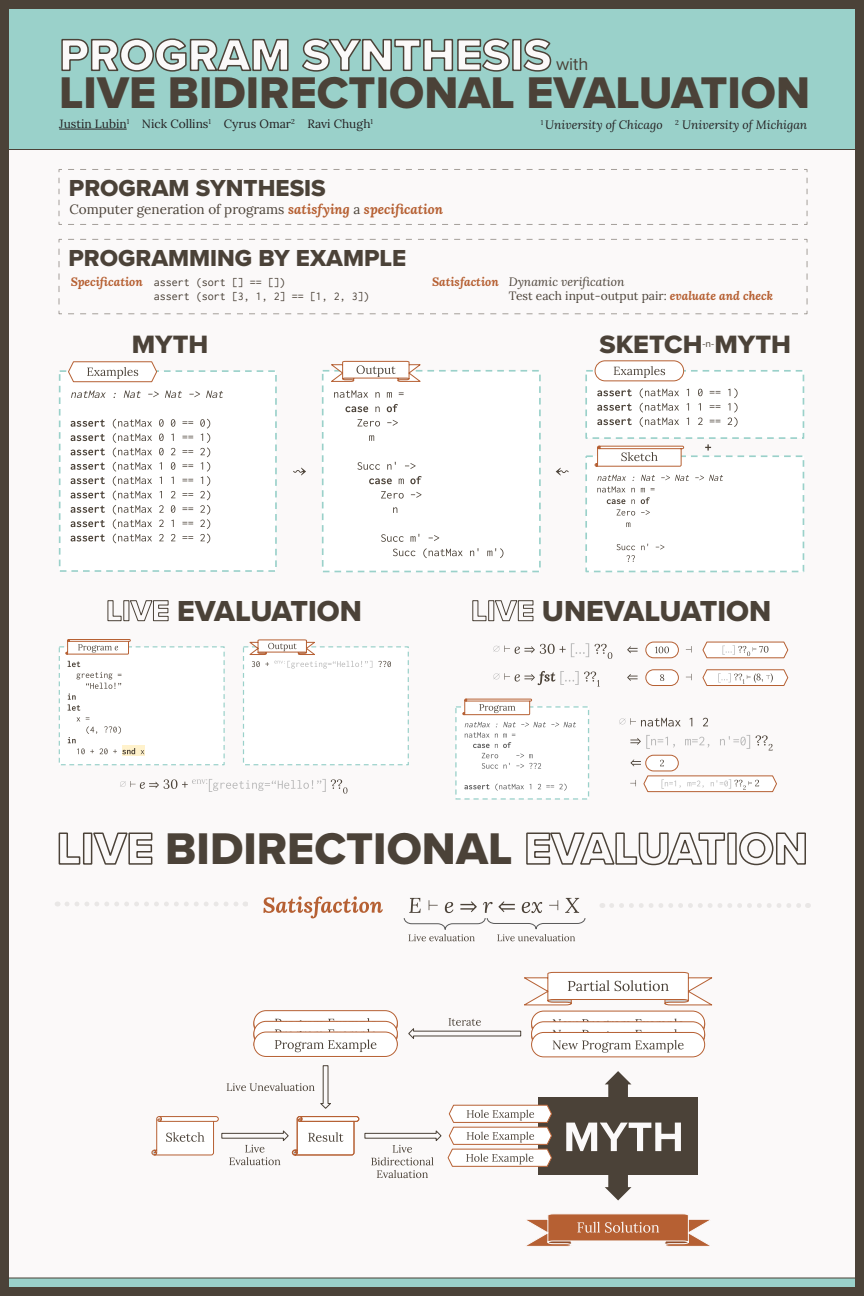
<style>
.page{position:relative;width:864px;height:1296px;background:#fbf9f9}
.page>*{position:absolute;margin:0;border:0;box-sizing:border-box;transform-origin:0 0}
.t1{font:46px "Proxima Nova Extrabld";color:#4b4238}
.t2{font:46px "Proxima Nova Extrabld";color:#fbf9f9}
.t3{font:30px "Proxima Nova Extrabld";color:#4b4238}
.t4{font:26px "Proxima Nova Extrabld";color:#4b4238}
.t5{font:24px "Proxima Nova Extrabld";color:#4b4238}
.t6{font:18px "Proxima Nova";color:#4b4238}
.t7{font:13.5px "Lora";color:#4b4238}
.t8{font:12px "Inconsolata";color:#4b4238}
.t9{font:12px "Lora";color:#231f20}
.t10{font:italic 12px "Lora";color:#231f20}
.t11{font:12px "Lora";color:#4b4238}
.t12{font:italic 700 12px "Lora";color:#b66033}
.t13{font:italic 12px "Lora";color:#4b4238}
.t14{font:9.9px "Proxima Nova";color:#4b4238}
.s1{font-weight:700;font-style:italic;color:#b66033}
</style>
<div class="page">
<svg style="left:68px;top:314px;width:730px;height:1px"></svg>
<svg style="left:58px;top:239px;width:750px;height:75px"></svg>
<svg style="left:58px;top:169px;width:750px;height:56px"></svg>
<div style="left:10px;top:10px;width:844px;height:140px;background:#9ad1ca"></div>
<svg style="left:10px;top:1278px;width:844px;height:8px;background:#95c8c0"></svg>
<svg style="left:61px;top:38px;width:228px;height:34px;background:#88b0a9"></svg>
<svg style="left:301px;top:38px;width:210px;height:34px;background:#88b1a9"></svg>
<div style="left:512px;top:39px;width:10px;height:32px;border:2px solid #4b4238"></div>
<svg style="left:522px;top:38px;width:30px;height:34px"></svg>
<hr style="left:59px;top:129px;width:68px;height:1px;background:#231f20">
<svg style="left:263px;top:896px;width:120px;height:22px"></svg>
<svg style="left:408px;top:941px;width:67px;height:1px"></svg>
<svg style="left:497px;top:941px;width:78px;height:1px"></svg>
<svg style="left:403px;top:898px;width:183px;height:43px"></svg>
<div style="left:60px;top:371px;width:216px;height:200px;background:#fff"></div>
<div style="left:59px;top:370px;width:218px;height:202px;border:2px dashed #9ad1ca"></div>
<svg style="left:71px;top:391px;width:152px;height:7px"></svg>
<svg style="left:71px;top:420px;width:34px;height:7px"></svg>
<svg style="left:71px;top:434px;width:34px;height:7px"></svg>
<svg style="left:71px;top:448px;width:34px;height:7px"></svg>
<svg style="left:71px;top:463px;width:34px;height:7px"></svg>
<svg style="left:71px;top:477px;width:34px;height:7px"></svg>
<svg style="left:71px;top:491px;width:34px;height:7px"></svg>
<svg style="left:71px;top:506px;width:34px;height:7px"></svg>
<svg style="left:71px;top:520px;width:34px;height:7px"></svg>
<svg style="left:71px;top:534px;width:34px;height:8px"></svg>
<svg style="left:113px;top:419px;width:97px;height:124px"></svg>
<svg style="left:68px;top:361px;width:89px;height:21px"></svg>
<svg style="left:293px;top:468px;width:13px;height:7px"></svg>
<div style="left:323px;top:371px;width:217px;height:201px;background:#fff"></div>
<div style="left:322px;top:370px;width:219px;height:202px;border:2px dashed #9ad1ca"></div>
<svg style="left:334px;top:390px;width:70px;height:8px"></svg>
<svg style="left:345px;top:406px;width:23px;height:6px"></svg>
<svg style="left:375px;top:406px;width:5px;height:6px"></svg>
<svg style="left:387px;top:404px;width:11px;height:8px"></svg>
<svg style="left:357px;top:419px;width:41px;height:8px"></svg>
<svg style="left:369px;top:435px;width:5px;height:6px"></svg>
<svg style="left:357px;top:462px;width:59px;height:8px"></svg>
<svg style="left:369px;top:478px;width:23px;height:6px"></svg>
<svg style="left:399px;top:479px;width:5px;height:5px"></svg>
<svg style="left:410px;top:476px;width:12px;height:8px"></svg>
<svg style="left:381px;top:491px;width:40px;height:8px"></svg>
<svg style="left:393px;top:507px;width:4px;height:6px"></svg>
<svg style="left:381px;top:534px;width:58px;height:8px"></svg>
<svg style="left:393px;top:548px;width:110px;height:10px"></svg>
<svg style="left:330px;top:361px;width:92px;height:21px"></svg>
<svg style="left:107px;top:600px;width:15px;height:22px"></svg>
<div style="left:123px;top:600px;width:6px;height:21px;border:1px solid #4b4238"></div>
<svg style="left:129px;top:600px;width:40px;height:22px"></svg>
<svg style="left:58px;top:832px;width:23px;height:33px"></svg>
<div style="left:83px;top:833px;width:9px;height:32px;border:2px solid #4b4238"></div>
<svg style="left:92px;top:832px;width:61px;height:33px"></svg>
<svg style="left:526px;top:832px;width:199px;height:34px"></svg>
<div style="left:727px;top:833px;width:10px;height:32px;border:2px solid #4b4238"></div>
<svg style="left:739px;top:832px;width:67px;height:34px"></svg>
<svg style="left:472px;top:600px;width:15px;height:22px"></svg>
<div style="left:488px;top:600px;width:6px;height:21px;border:1px solid #4b4238"></div>
<svg style="left:494px;top:600px;width:40px;height:22px"></svg>
<div style="left:59px;top:647px;width:165px;height:118px;background:#fff"></div>
<div style="left:59px;top:646px;width:166px;height:119px;border:1px dashed #9ad1ca"></div>
<svg style="left:68px;top:661px;width:53px;height:50px"></svg>
<svg style="left:122px;top:745px;width:23px;height:11px"></svg>
<svg style="left:123px;top:748px;width:13px;height:7px"></svg>
<svg style="left:68px;top:717px;width:67px;height:37px"></svg>
<svg style="left:65px;top:639px;width:66px;height:16px"></svg>
<svg style="left:249px;top:640px;width:67px;height:7px"></svg>
<div style="left:244px;top:647px;width:164px;height:118px;background:#fff"></div>
<svg style="left:252px;top:661px;width:120px;height:8px"></svg>
<svg style="left:378px;top:661px;width:13px;height:6px"></svg>
<svg style="left:120px;top:779px;width:228px;height:15px"></svg>
<svg style="left:686px;top:646px;width:6px;height:7px"></svg>
<svg style="left:493px;top:643px;width:96px;height:14px"></svg>
<svg style="left:595px;top:644px;width:17px;height:15px"></svg>
<svg style="left:627px;top:646px;width:11px;height:7px"></svg>
<svg style="left:645px;top:642px;width:34px;height:16px"></svg>
<svg style="left:702px;top:642px;width:86px;height:16px"></svg>
<svg style="left:686px;top:674px;width:6px;height:6px"></svg>
<svg style="left:493px;top:671px;width:107px;height:16px"></svg>
<svg style="left:627px;top:674px;width:11px;height:7px"></svg>
<svg style="left:645px;top:669px;width:34px;height:17px"></svg>
<svg style="left:702px;top:669px;width:86px;height:17px"></svg>
<div style="left:456px;top:707px;width:133px;height:92px;background:#fff"></div>
<div style="left:455px;top:706px;width:134px;height:94px;border:1px dashed #9ad1ca"></div>
<svg style="left:465px;top:722px;width:111px;height:47px"></svg>
<svg style="left:464px;top:784px;width:103px;height:7px"></svg>
<svg style="left:462px;top:699px;width:70px;height:16px"></svg>
<svg style="left:619px;top:718px;width:89px;height:9px"></svg>
<svg style="left:630px;top:735px;width:147px;height:57px"></svg>
<div style="left:538px;top:1097px;width:160px;height:78px;background:#4b4238"></div>
<svg style="left:566px;top:1123px;width:115px;height:28px"></svg>
<svg style="left:605px;top:1071px;width:26px;height:26px"></svg>
<svg style="left:253px;top:1010px;width:145px;height:47px"></svg>
<svg style="left:605px;top:1175px;width:26px;height:25px"></svg>
<svg style="left:526px;top:1214px;width:184px;height:33px"></svg>
<svg style="left:408px;top:972px;width:305px;height:86px"></svg>
<svg style="left:151px;top:1065px;width:401px;height:113px"></svg>
<svg style="left:67px;top:902px;width:179px;height:4px"></svg>
<svg style="left:612px;top:903px;width:197px;height:5px"></svg>
<svg style="left:556px;top:468px;width:13px;height:7px"></svg>
<div style="left:586px;top:371px;width:217px;height:67px;background:#fff"></div>
<div style="left:587px;top:456px;width:217px;height:115px;background:#fff"></div>
<div style="left:585px;top:455px;width:219px;height:117px;border:2px dashed #9ad1ca"></div>
<svg style="left:597px;top:475px;width:126px;height:41px"></svg>
<svg style="left:626px;top:522px;width:4px;height:5px"></svg>
<svg style="left:617px;top:544px;width:47px;height:18px"></svg>
<div style="left:585px;top:370px;width:219px;height:69px;border:2px dashed #9ad1ca"></div>
<svg style="left:595px;top:360px;width:89px;height:21px"></svg>
<svg style="left:595px;top:446px;width:89px;height:21px"></svg>
<svg style="left:690px;top:436px;width:36px;height:22px"></svg>
<svg style="left:705px;top:444px;width:6px;height:7px"></svg>
<svg style="left:597px;top:389px;width:35px;height:7px"></svg>
<svg style="left:597px;top:403px;width:35px;height:8px"></svg>
<svg style="left:597px;top:418px;width:35px;height:7px"></svg>
<svg style="left:640px;top:388px;width:98px;height:39px"></svg>
<div style="left:0;top:0;width:864px;height:1296px;border:9px solid #4b4238"></div>
<p class="t2" style="left:59px;top:27px;width:494px">PROGRAM SYNTHESIS</p>
<p class="t6" style="left:556px;top:54px;width:34px">with</p>
<p class="t1" style="left:59px;top:65px;width:752px">LIVE BIDIRECTIONAL EVALUATION</p>
<p class="t9" style="left:59px;top:115px;width:315px">Justin Lubin<sup>1</sup> Nick Collins<sup>1</sup> Cyrus Omar<sup>2</sup> Ravi Chugh<sup>1</sup></p>
<p class="t10" style="left:541px;top:116px;width:268px"><sup>1</sup> University of Chicago <sup>2</sup> University of Michigan</p>
<p class="t5" style="left:69px;top:174px;width:258px">PROGRAM SYNTHESIS</p>
<p class="t7" style="left:69px;top:199px;width:375px">Computer generation of programs <span class="s1">satisfying</span> a <span class="s1">specification</span></p>
<p class="t5" style="left:68px;top:244px;width:339px">PROGRAMMING BY EXAMPLE</p>
<p class="t12" style="left:71px;top:273px;width:74px">Specification</p>
<p class="t8" style="left:154px;top:276px;width:134px">assert (sort [] == [])</p>
<p class="t12" style="left:432px;top:273px;width:68px">Satisfaction</p>
<p class="t8" style="left:154px;top:290px;width:218px">assert (sort [3, 1, 2] == [1, 2, 3])</p>
<p class="t13" style="left:509px;top:273px;width:117px">Dynamic verification</p>
<p class="t11" style="left:509px;top:287px;width:266px">Test each input-output pair: <span class="s1">evaluate and check</span></p>
<p class="t4" style="left:132px;top:329px;width:78px">MYTH</p>
<p class="t4" style="left:599px;top:329px;width:105px">SKETCH</p>
<p class="t14" style="left:703px;top:338px;width:13px">-n-</p>
<p class="t4" style="left:714px;top:329px;width:78px">MYTH</p>
<p class="t3" style="left:177px;top:593px;width:187px">EVALUATION</p>
<p class="t3" style="left:542px;top:593px;width:231px">UNEVALUATION</p>
<p class="t1" style="left:165px;top:821px;width:349px">BIDIRECTIONAL</p>
</div>
